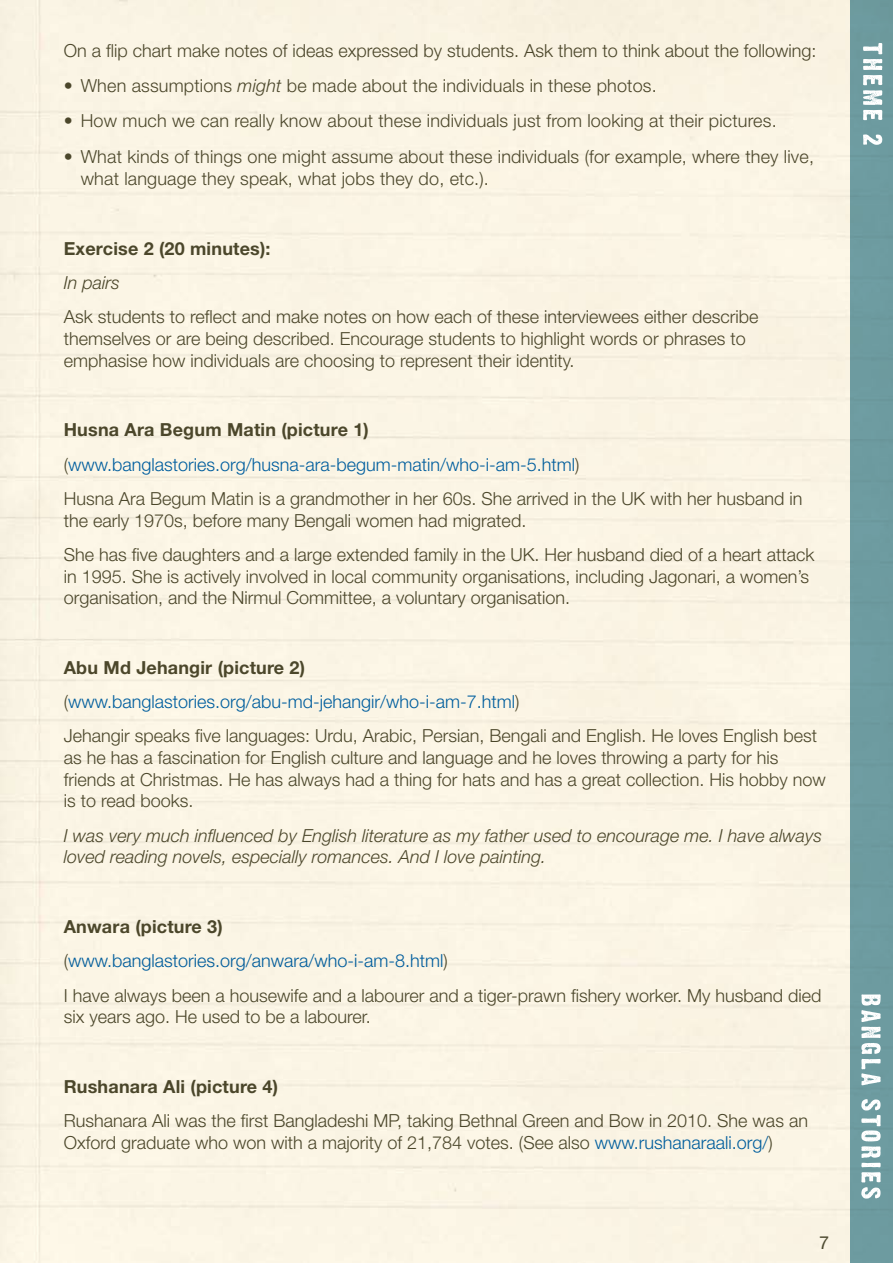
<style>
.page{position:relative;width:893px;height:1263px;background:#fff}
.page>*{position:absolute;margin:0;border:0;box-sizing:border-box;transform-origin:0 0}
.t1{font:300 18px/34.3px "Helvetica Neue";color:#4d4a30}
.t2{font:italic 300 18px/21.6px "Helvetica Neue";color:#4d4a30}
.t3{font:700 18px "Helvetica Neue";letter-spacing:.01em;color:#4d4a30}
.t4{font:18px "Helvetica Neue";color:#4d4a30}
.s1{font-style:italic}
.s2{font-weight:700}
.s3{color:#0062b0}
</style>
<div class="page">
<div style="left:850px;top:0;width:43px;height:1263px;background:#6d9ba0"></div>
<svg style="left:863px;top:43px;width:19px;height:102px"></svg>
<svg style="left:861px;top:994px;width:20px;height:204px"></svg>
<p class="t1" style="left:64px;top:33px;width:754px">On a flip chart make notes of ideas expressed by students. Ask them to think about the following:</p>
<p class="t1" style="left:64px;top:68px;width:594px">• When assumptions <span class="s1">might</span> be made about the individuals in these photos.</p>
<p class="t1" style="left:64px;top:103px;width:714px">• How much we can really know about these individuals just from looking at their pictures.</p>
<p class="t1" style="left:81px;top:144px;width:735px;line-height:22.5px;text-indent:-17px">• What kinds of things one might assume about these individuals (for example, where they live, what language they speak, what jobs they do, etc.).</p>
<p class="t3" style="left:64px;top:237px;width:208px">Exercise 2 (20 minutes):</p>
<p class="t2" style="left:64px;top:271px;width:57px">In pairs</p>
<p class="t1" style="left:64px;top:306px;width:696px;line-height:21.6px">Ask students to reflect and make notes on how each of these interviewees either describe themselves or are being described. Encourage students to highlight words or phrases to emphasise how individuals are choosing to represent their identity.</p>
<p class="t1" style="left:64px;top:412px;width:740px"><span class="s2">Husna Ara Begum Matin (picture 1) </span>(<span class="s3">www.banglastories.org/husna-ara-begum-matin/who-i-am-5.html</span>)<br>Husna Ara Begum Matin is a grandmother in her 60s. She arrived in the UK with her husband in</p>
<p class="t1" style="left:64px;top:502px;width:752px">the early 1970s, before many Bengali women had migrated.<br>She has five daughters and a large extended family in the UK. Her husband died of a heart attack</p>
<p class="t1" style="left:64px;top:565px;width:747px;line-height:21.6px">in 1995. She is actively involved in local community organisations, including Jagonari, a women’s organisation, and the Nirmul Committee, a voluntary organisation.</p>
<p class="t1" style="left:64px;top:650px;width:755px"><span class="s2">Abu Md Jehangir (picture 2)<br></span>(<span class="s3">www.banglastories.org/abu-md-jehangir/who-i-am-7.html</span>)<br>Jehangir speaks five languages: Urdu, Arabic, Persian, Bengali and English. He loves English best</p>
<p class="t1" style="left:64px;top:746px;width:763px;line-height:21.6px">as he has a fascination for English culture and language and he loves throwing a party for his friends at Christmas. He has always had a thing for hats and has a great collection. His hobby now is to read books.</p>
<p class="t2" style="left:64px;top:824px;width:760px">I was very much influenced by English literature as my father used to encourage me. I have always loved reading novels, especially romances. And I love painting.</p>
<p class="t1" style="left:64px;top:909px;width:759px"><span class="s2">Anwara (picture 3)<br></span>(<span class="s3">www.banglastories.org/anwara/who-i-am-8.html</span>)<br>I have always been a housewife and a labourer and a tiger-prawn fishery worker. My husband died</p>
<p class="t1" style="left:64px;top:999px;width:309px">six years ago. He used to be a labourer.</p>
<p class="t3" style="left:64px;top:1075px;width:216px">Rushanara Ali (picture 4)</p>
<p class="t1" style="left:64px;top:1109px;width:746px;line-height:21.6px">Rushanara Ali was the first Bangladeshi MP, taking Bethnal Green and Bow in 2010. She was an<br>Oxford graduate who won with a majority of 21,784 votes. (See also <span class="s3">www.rushanaraali.org/</span>)</p>
<p class="t4" style="left:819px;top:1232px;width:12px">7</p>
</div>
